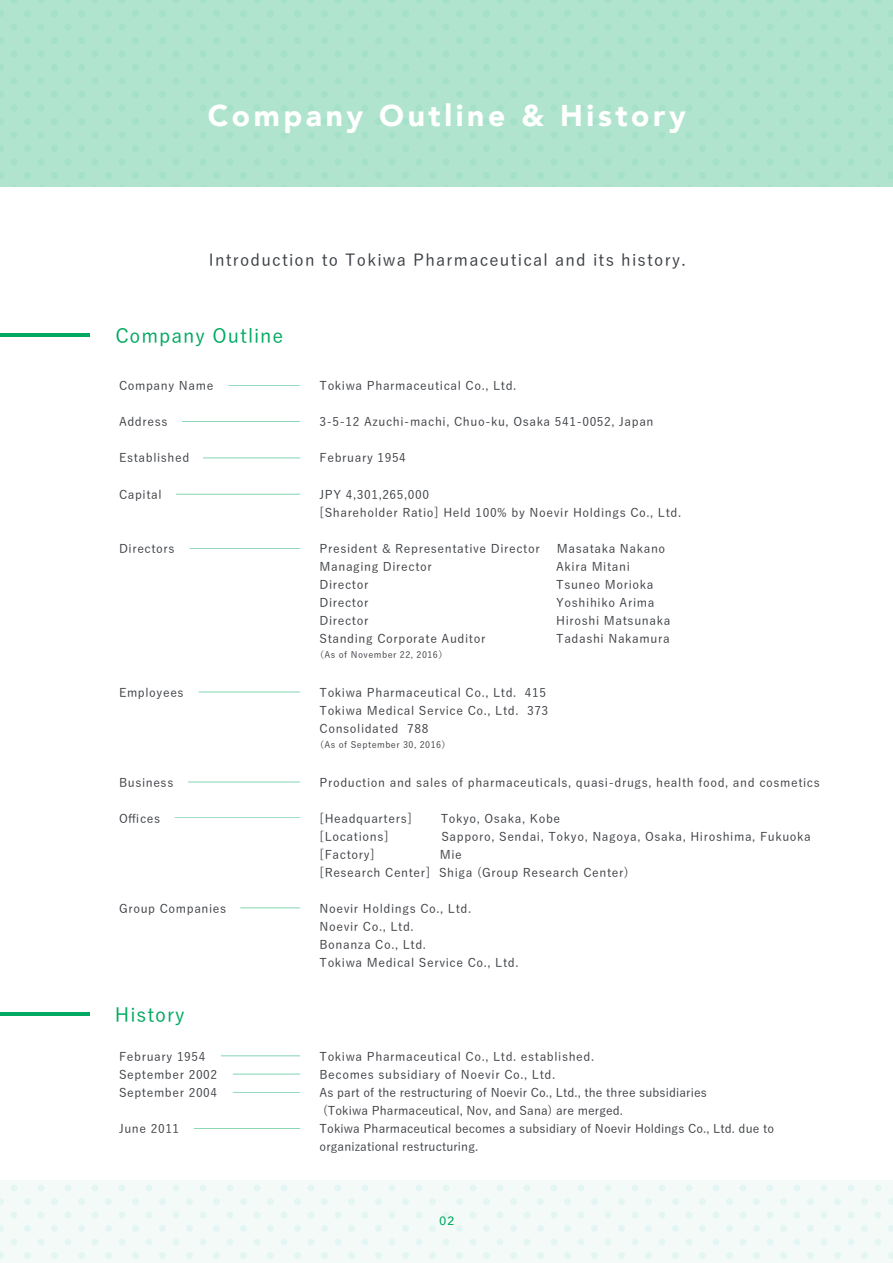
<style>
.page{position:relative;width:893px;height:1263px;background:#fff}
.page>*{position:absolute;margin:0;border:0;box-sizing:border-box;transform-origin:0 0}
.t1{font:900 30px "Avenir";letter-spacing:.12em;color:#fff}
.t2{font:500 19.5px "Yu Go";letter-spacing:.05em;color:#00a961}
.t3{font:500 16.5px "Yu Go";letter-spacing:.075em;color:#3b3e43}
.t4{font:500 12px/18px "Yu Go";letter-spacing:.05em;color:#3b3e43}
.t5{font:500 12px/18px "Yu Go";letter-spacing:.01em;color:#3b3e43}
.t6{font:500 12px "Avenir";color:#00a961}
.t7{font:500 9px "Yu Go";letter-spacing:.05em;color:#3b3e43}
</style>
<div class="page">
<div style="left:0;top:0;width:893px;height:187px;background:#b0e4ce"></div>
<div style="left:0;top:1180px;width:893px;height:83px;background:linear-gradient(to right,#f1faf7,#f1faf7)"></div>
<hr style="left:229px;top:385px;width:71px;height:1px;background:#00a961">
<hr style="left:182px;top:421px;width:118px;height:1px;background:#00a961">
<hr style="left:203px;top:458px;width:97px;height:1px;background:#00a961">
<hr style="left:176px;top:494px;width:124px;height:1px;background:#00a961">
<hr style="left:190px;top:548px;width:110px;height:1px;background:#00a961">
<hr style="left:199px;top:692px;width:101px;height:1px;background:#00a961">
<hr style="left:188px;top:782px;width:112px;height:1px;background:#00a961">
<hr style="left:175px;top:817px;width:125px;height:1px;background:#00a961">
<hr style="left:240px;top:908px;width:60px;height:1px;background:#00a961">
<hr style="left:221px;top:1055px;width:79px;height:1px;background:#00a961">
<hr style="left:233px;top:1074px;width:67px;height:1px;background:#00a961">
<hr style="left:194px;top:1128px;width:106px;height:1px;background:#00a961">
<hr style="left:233px;top:1092px;width:67px;height:1px;background:#00a961">
<hr style="left:0;top:334px;width:89px;height:3px;background:#00a961">
<hr style="left:0;top:1013px;width:89px;height:3px;background:#00a961">
<h1 class="t1" style="left:208px;top:90px;width:479px">Company Outline &amp; History</h1>
<h3 class="t3" style="left:209px;top:245px;width:478px">Introduction to Tokiwa Pharmaceutical and its history.</h3>
<h2 class="t2" style="left:115px;top:318px;width:170px">Company Outline</h2>
<p class="t4" style="left:119px;top:376px;width:96px">Company Name</p>
<p class="t4" style="left:119px;top:412px;width:50px">Address</p>
<p class="t4" style="left:119px;top:448px;width:72px">Established</p>
<p class="t4" style="left:119px;top:484px;width:44px">Capital</p>
<p class="t4" style="left:119px;top:538px;width:57px">Directors</p>
<p class="t4" style="left:119px;top:682px;width:66px">Employees</p>
<p class="t4" style="left:119px;top:772px;width:56px">Business</p>
<p class="t4" style="left:119px;top:808px;width:43px">Offices</p>
<p class="t4" style="left:119px;top:898px;width:109px">Group Companies</p>
<h2 class="t2" style="left:115px;top:997px;width:71px">History</h2>
<p class="t4" style="left:119px;top:1046px;width:100px">February 1954<br>September 2002<br>September 2004</p>
<p class="t4" style="left:119px;top:1118px;width:62px">June 2011</p>
<p class="t4" style="left:320px;top:376px;width:198px">Tokiwa Pharmaceutical Co., Ltd.</p>
<p class="t4" style="left:320px;top:412px;width:335px">3-5-12 Azuchi-machi, Chuo-ku, Osaka 541-0052, Japan</p>
<p class="t4" style="left:320px;top:448px;width:88px">February 1954</p>
<p class="t4" style="left:320px;top:484px;width:363px">JPY 4,301,265,000<br>[Shareholder Ratio] Held 100% by Noevir Holdings Co., Ltd.</p>
<p class="t4" style="left:320px;top:538px;width:222px">President &amp; Representative Director</p>
<p class="t4" style="left:557px;top:538px;width:110px">Masataka Nakano</p>
<p class="t4" style="left:320px;top:556px;width:114px">Managing Director</p>
<p class="t4" style="left:556px;top:556px;width:75px">Akira Mitani</p>
<p class="t4" style="left:320px;top:574px;width:50px">Director</p>
<p class="t4" style="left:556px;top:574px;width:99px">Tsuneo Morioka</p>
<p class="t4" style="left:320px;top:592px;width:50px">Director</p>
<p class="t4" style="left:556px;top:592px;width:100px">Yoshihiko Arima</p>
<p class="t4" style="left:320px;top:610px;width:50px">Director</p>
<p class="t4" style="left:556px;top:610px;width:116px">Hiroshi Matsunaka</p>
<p class="t4" style="left:320px;top:628px;width:167px">Standing Corporate Auditor</p>
<p class="t4" style="left:556px;top:628px;width:115px">Tadashi Nakamura</p>
<p class="t7" style="left:315px;top:646px;width:134px">（As of November 22, 2016）</p>
<p class="t4" style="left:320px;top:682px;width:230px">Tokiwa Pharmaceutical Co., Ltd. 415<br>Tokiwa Medical Service Co., Ltd. 373<br>Consolidated 788</p>
<p class="t7" style="left:315px;top:736px;width:137px">（As of September 30, 2016）</p>
<p class="t4" style="left:320px;top:772px;width:502px">Production and sales of pharmaceuticals, quasi-drugs, health food, and cosmetics</p>
<p class="t4" style="left:320px;top:808px;width:94px">[Headquarters]</p>
<p class="t4" style="left:441px;top:808px;width:121px">Tokyo, Osaka, Kobe</p>
<p class="t4" style="left:320px;top:826px;width:71px">[Locations]</p>
<p class="t4" style="left:441px;top:826px;width:371px">Sapporo, Sendai, Tokyo, Nagoya, Osaka, Hiroshima, Fukuoka</p>
<p class="t4" style="left:320px;top:844px;width:57px">[Factory]</p>
<p class="t4" style="left:320px;top:844px;width:311px;text-indent:120px">Mie<br>[Research Center] Shiga (Group Research Center)</p>
<p class="t4" style="left:320px;top:898px;width:200px">Noevir Holdings Co., Ltd.<br>Noevir Co., Ltd.<br>Bonanza Co., Ltd.<br>Tokiwa Medical Service Co., Ltd.</p>
<p class="t5" style="left:320px;top:1046px;width:456px">Tokiwa Pharmaceutical Co., Ltd. established.<br>Becomes subsidiary of Noevir Co., Ltd.<br>As part of the restructuring of Noevir Co., Ltd., the three subsidiaries<br>(Tokiwa Pharmaceutical, Nov, and Sana) are merged.<br>Tokiwa Pharmaceutical becomes a subsidiary of Noevir Holdings Co., Ltd. due to organizational restructuring.</p>
<p class="t6" style="left:439px;top:1210px;width:16px">02</p>
</div>
